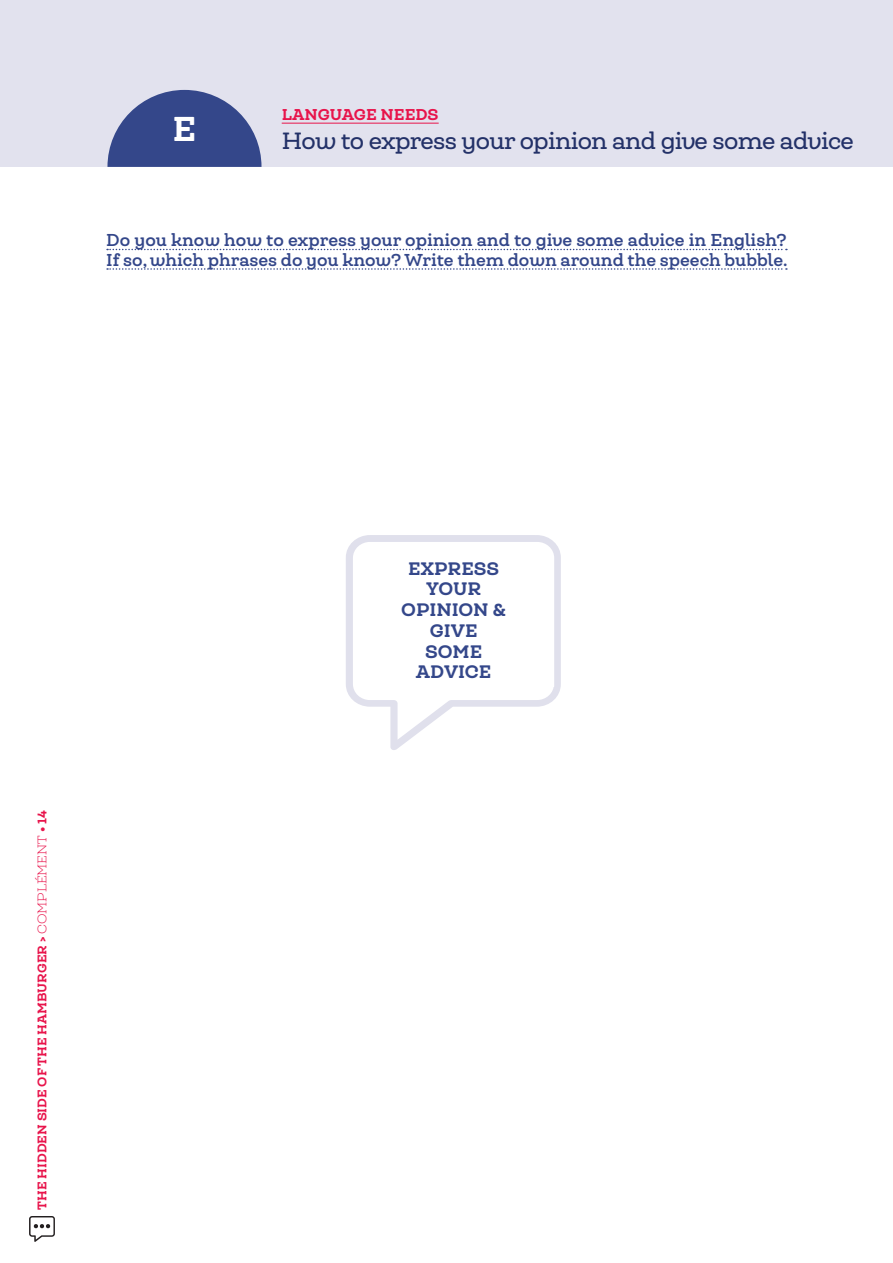
<style>
.page{position:relative;width:893px;height:1263px;background:#fff}
.page>*{position:absolute;margin:0;border:0;box-sizing:border-box;transform-origin:0 0}
.t1{font:900 33px "Queulat Alt Soft";color:#fff}
.t2{font:500 22.5px "Queulat Alt Soft";letter-spacing:-.03em;color:#233168}
.t3{font:900 17.25px/20.7px "Queulat Alt Soft";color:#34478a;text-align:center}
.t4{font:700 16.5px/19.5px "Queulat Alt Soft";color:#34478a}
.t5{font:900 15px "Queulat Alt Soft";color:#e8144b}
.t6{font:900 12px "Queulat Alt Soft";color:#e8144b}
.s1{font-weight:300}
</style>
<div class="page">
<svg style="left:29px;top:1216px;width:26px;height:26px"></svg>
<svg style="left:107px;top:249px;width:680px;height:1px"></svg>
<svg style="left:107px;top:268px;width:680px;height:2px"></svg>
<div style="left:0;top:0;width:893px;height:167px;background:#e2e2ee"></div>
<hr style="left:282px;top:123px;width:157px;height:1px;background:#e8144b">
<svg style="left:107px;top:90px;width:154px;height:77px"></svg>
<svg style="left:346px;top:535px;width:215px;height:215px"></svg>
<h1 class="t1" style="left:173px;top:106px;width:25px">E</h1>
<p class="t5" style="left:282px;top:104px;width:158px">LANGUAGE NEEDS</p>
<h2 class="t2" style="left:282px;top:126px;width:574px">How to express your opinion and give some advice</h2>
<p class="t4" style="left:106px;top:230px;width:683px">Do you know how to express your opinion and to give some advice in English?<br>If so, which phrases do you know? Write them down around the speech bubble.</p>
<p class="t6" style="left:34px;top:1210px;width:401px;rotate:-90deg">THE HIDDEN SIDE OF THE HAMBURGER &gt; <span class="s1">COMPLÉMENT</span> • 14</p>
<p class="t3" style="left:401px;top:558px;width:106px">EXPRESS<br>YOUR<br>OPINION &amp;<br>GIVE<br>SOME<br>ADVICE</p>
</div>
